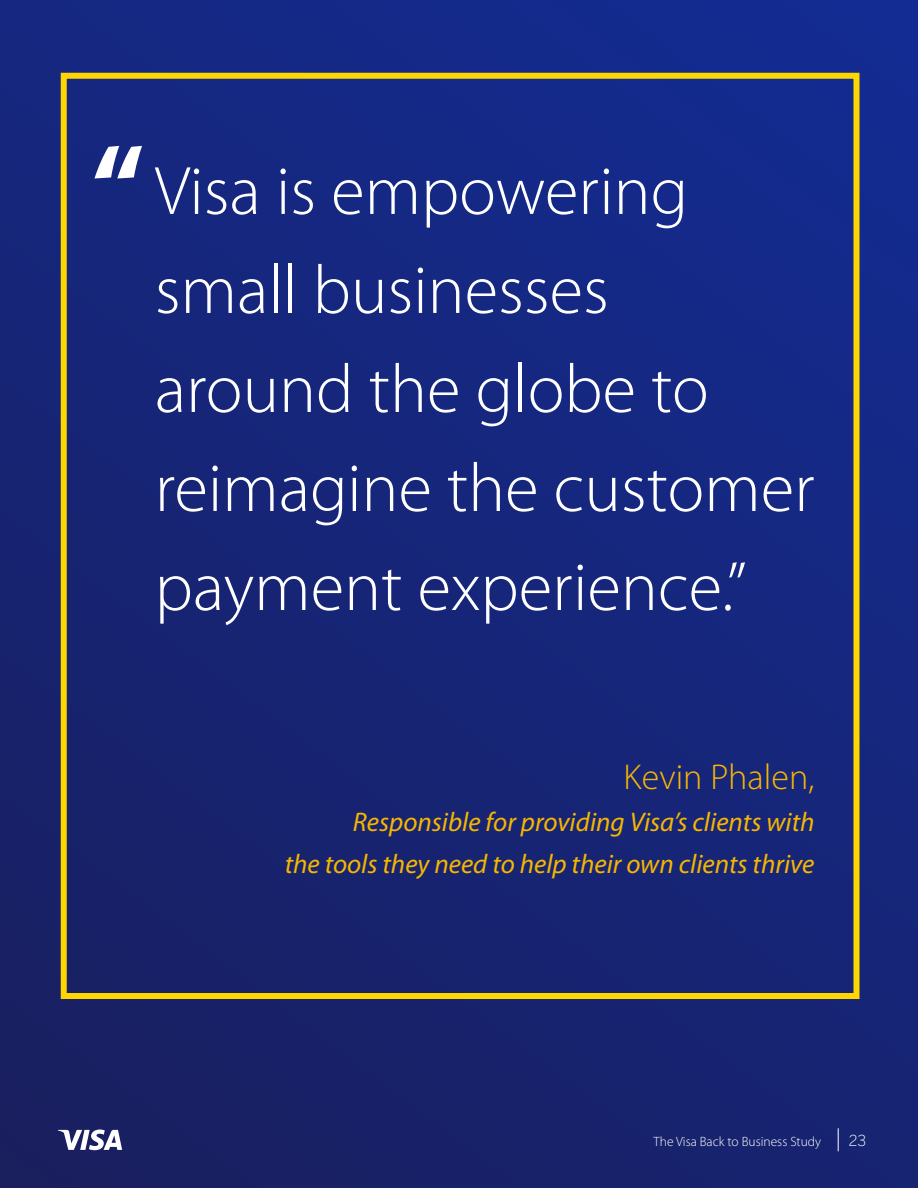
<style>
.page{position:relative;width:918px;height:1188px;background:#fff}
.page>*{position:absolute;margin:0;border:0;box-sizing:border-box;transform-origin:0 0}
.t1{font:300 69px/99px "Myriad Pro";color:#fff}
.t2{font:300 36px "Myriad Pro";color:#f7b600}
.t3{font:italic 27px/42px "Myriad Pro";color:#f7b600;text-align:right}
.t4{font:300 15px "Benton Sans";color:#fff}
.t5{font:300 13.5px "Myriad Pro";color:#fff}
</style>
<div class="page">
<div style="left:0;top:0;width:918px;height:1188px;background:linear-gradient(to bottom,#142a8a,#182167)"></div>
<div style="left:61px;top:73px;width:799px;height:926px;border:6px solid #ffd700"></div>
<svg style="left:838px;top:1128px;width:1px;height:23px"></svg>
<svg style="left:94px;top:146px;width:48px;height:33px"></svg>
<svg style="left:58px;top:1130px;width:64px;height:20px"></svg>
<p class="t1" style="left:155px;top:143px;width:661px">Visa is empowering small businesses around the globe to reimagine the customer payment experience.”</p>
<p class="t2" style="left:624px;top:757px;width:192px">Kevin Phalen,</p>
<p class="t3" style="left:285px;top:801px;width:531px">Responsible for providing Visa’s clients with<br>the tools they need to help their own clients thrive</p>
<p class="t5" style="left:654px;top:1134px;width:169px">The Visa Back to Business Study</p>
<p class="t4" style="left:849px;top:1132px;width:19px">23</p>
</div>
